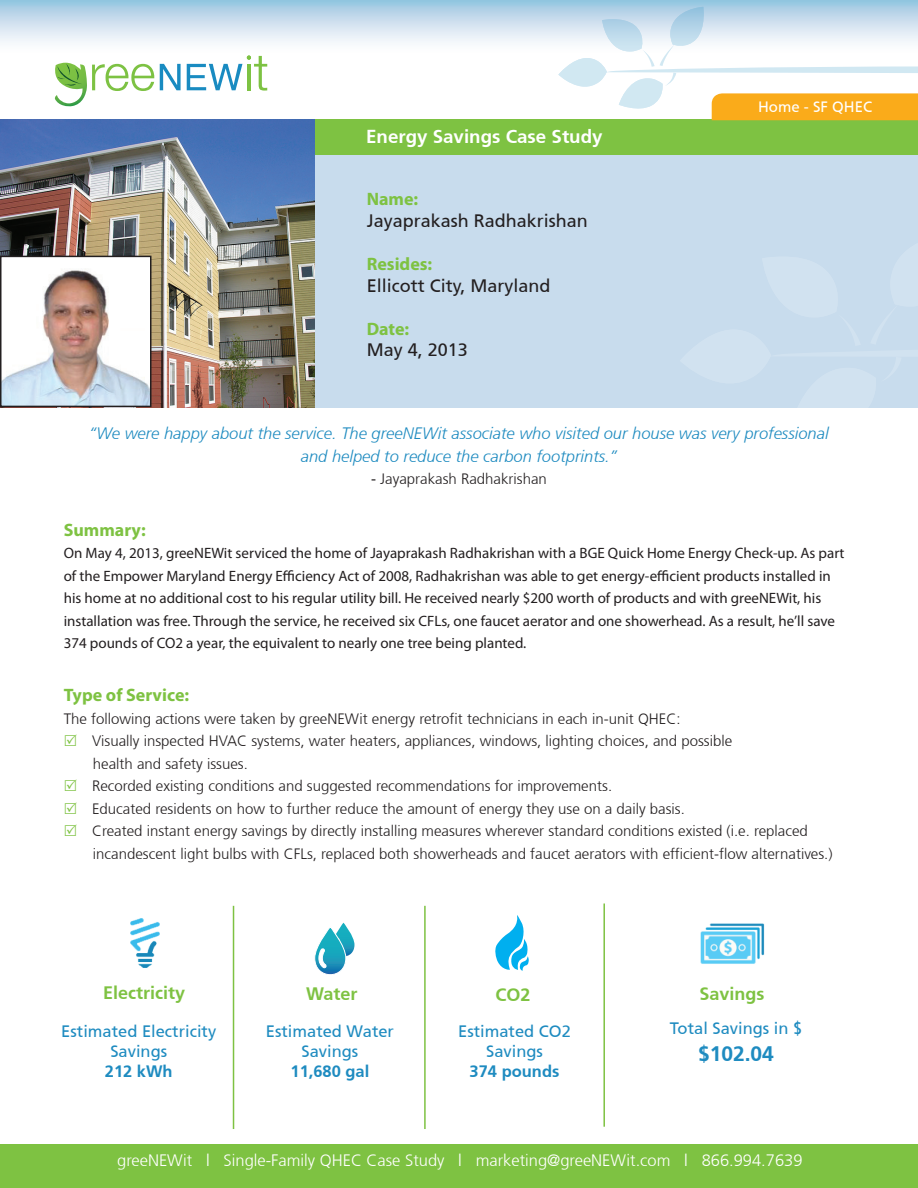
<style>
.page{position:relative;width:918px;height:1188px;background:#fff}
.page>*{position:absolute;margin:0;border:0;box-sizing:border-box;transform-origin:0 0}
.t1{font:700 21px "Frutiger";color:#1e8bc0}
.t2{font:700 18.75px "Frutiger";color:#fff}
.t3{font:18px "Frutiger Roman";color:#231f20}
.t4{font:700 18px "Myriad Pro";color:#7ec242}
.t5{font:700 18px "Frutiger";color:#7ec242}
.t6{font:italic 300 16.5px/22.5px "Frutiger";color:#1e8bc0;text-align:center}
.t7{font:16.5px/19.8px "Frutiger Roman";color:#1e8bc0;text-align:center}
.t8{font:300 16.5px "Frutiger";color:#fff}
.t9{font:700 16.5px "Frutiger";color:#1e8bc0}
.t10{font:300 15px/22.5px "Frutiger";color:#231f20}
.t11{font:15px/22.5px "Myriad Pro";color:#231f20}
.t12{font:15px "Frutiger Roman";color:#fff}
.s1{font-family:"Frutiger Roman";font-weight:400}
</style>
<div class="page">
<div style="left:0;top:1145px;width:918px;height:43px;background:#7ec242"></div>
<div style="left:0;top:0;width:918px;height:54px;background:linear-gradient(to bottom,#9ec6e1,#fff)"></div>
<svg style="left:54px;top:55px;width:214px;height:52px"></svg>
<div style="left:0;top:120px;width:917px;height:288px;background:#c8dced"></div>
<div style="left:0;top:120px;width:918px;height:35px;background:#7ec242"></div>
<svg style="left:558px;top:7px;width:360px;height:113px"></svg>
<img style="left:700px;top:923px;width:65px;height:41px">
<img style="left:130px;top:918px;width:30px;height:50px">
<hr style="left:233px;top:906px;width:1px;height:223px;background:#7ec242">
<hr style="left:424px;top:906px;width:2px;height:223px;background:#7ec242">
<svg style="left:495px;top:915px;width:34px;height:56px"></svg>
<hr style="left:603px;top:904px;width:2px;height:223px;background:#7ec242">
<svg style="left:314px;top:923px;width:40px;height:52px"></svg>
<img style="left:0;top:120px;width:315px;height:287px">
<img style="left:3px;top:259px;width:146px;height:145px">
<div style="left:0;top:256px;width:152px;height:151px;border:2px solid #231f20"></div>
<p class="t2" style="left:366px;top:126px;width:238px">Energy Savings Case Study</p>
<p class="t4" style="left:367px;top:187px;width:53px">Name:</p>
<p class="t3" style="left:367px;top:210px;width:223px">Jayaprakash Radhakrishan</p>
<p class="t4" style="left:367px;top:252px;width:67px">Resides:</p>
<p class="t3" style="left:367px;top:275px;width:185px">Ellicott City, Maryland</p>
<p class="t4" style="left:367px;top:317px;width:44px">Date:</p>
<p class="t3" style="left:367px;top:340px;width:103px">May 4, 2013</p>
<p class="t12" style="left:758px;top:98px;width:116px">Home - SF QHEC</p>
<p class="t6" style="left:89px;top:422px;width:741px">“We were happy about the service. The greeNEWit associate who visited our house was very professional and helped to reduce the carbon footprints.”</p>
<p class="t10" style="left:371px;top:468px;width:177px"><span class="s1">-</span> Jayaprakash Radhakrishan</p>
<p class="t4" style="left:64px;top:518px;width:84px">Summary:</p>
<p class="t11" style="left:64px;top:542px;width:782px">On May 4, 2013, greeNEWit serviced the home of Jayaprakash Radhakrishan with a BGE Quick Home Energy Check-up. As part of the Empower Maryland Energy Efficiency Act of 2008, Radhakrishan was able to get energy-efficient products installed in his home at no additional cost to his regular utility bill. He received nearly $200 worth of products and with greeNEWit, his installation was free. Through the service, he received six CFLs, one faucet aerator and one showerhead. As a result, he’ll save 374 pounds of CO2 a year, the equivalent to nearly one tree being planted.</p>
<p class="t4" style="left:64px;top:684px;width:127px">Type of Service:</p>
<p class="t10" style="left:92px;top:707px;width:742px;text-indent:-28px">The following actions were taken by greeNEWit energy retrofit technicians in each in-unit QHEC:<br>Visually inspected HVAC systems, water heaters, appliances, windows, lighting choices, and possible<br>health and safety issues.<br>Recorded existing conditions and suggested recommendations for improvements.<br>Educated residents on how to further reduce the amount of energy they use on a daily basis.<br>Created instant energy savings by directly installing measures wherever standard conditions existed (i.e. replaced incandescent light bulbs with CFLs, replaced both showerheads and faucet aerators with efficient-flow alternatives.)</p>
<p class="t5" style="left:103px;top:983px;width:84px">Electricity</p>
<p class="t5" style="left:306px;top:983px;width:53px">Water</p>
<p class="t5" style="left:699px;top:983px;width:67px">Savings</p>
<p class="t7" style="left:61px;top:1021px;width:156px">Estimated Electricity<br>Savings</p>
<p class="t9" style="left:105px;top:1061px;width:69px">212 kWh</p>
<p class="t5" style="left:496px;top:984px;width:37px">CO2</p>
<p class="t7" style="left:458px;top:1021px;width:114px">Estimated CO2<br>Savings</p>
<p class="t9" style="left:470px;top:1061px;width:91px">374 pounds</p>
<p class="t7" style="left:670px;top:1019px;width:134px">Total Savings in $</p>
<h1 class="t1" style="left:698px;top:1042px;width:77px">$102.04</h1>
<p class="t7" style="left:266px;top:1021px;width:130px">Estimated Water<br>Savings</p>
<p class="t9" style="left:291px;top:1061px;width:80px">11,680 gal</p>
<p class="t8" style="left:117px;top:1151px;width:687px">greeNEWit | Single-Family QHEC Case Study | marketing@greeNEWit.com | 866.994.7639</p>
</div>
